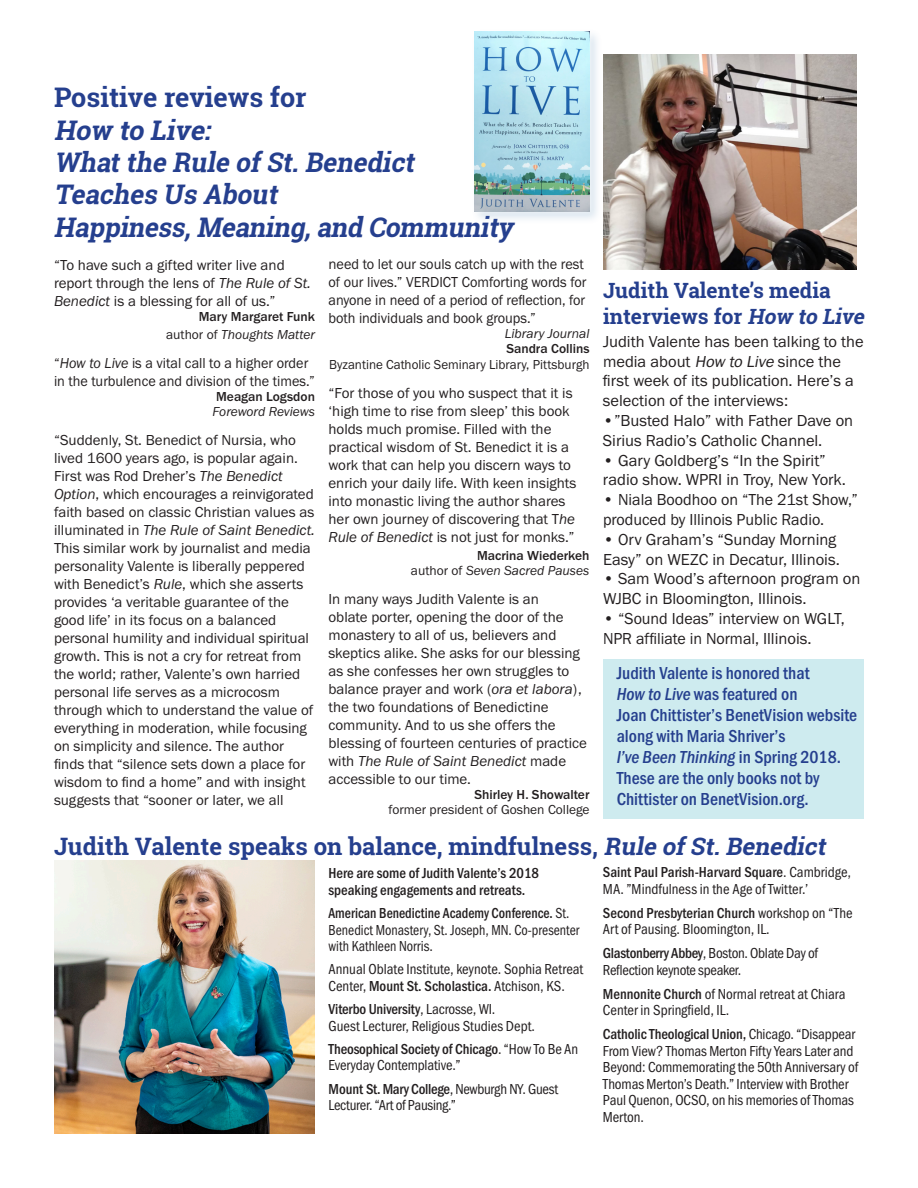
<style>
.page{position:relative;width:918px;height:1188px;background:#fff}
.page>*{position:absolute;margin:0;border:0;box-sizing:border-box;transform-origin:0 0}
.t1{font:italic 700 27px "Roboto Slab";color:#253f8e}
.t2{font:700 27px "Roboto Slab";color:#253f8e}
.t3{font:700 24px "Roboto Slab";color:#253f8e}
.t4{font:700 21px "Roboto Slab";color:#253f8e}
.t5{font:500 18px/21px "Franklin Gothic URW Con";color:#253f8e}
.t6{font:16.5px/19.8px "Franklin Gothic URW Boo";color:#231f20}
.t7{font:15px/18px "Franklin Gothic URW Boo";color:#231f20}
.t8{font:15px/16.5px "Franklin Gothic URW Con Boo";color:#231f20}
.t9{font:15px/16.5px "Franklin Gothic URW Con Boo";letter-spacing:-.02em;color:#231f20}
.t10{font:15px/16.5px "Franklin Gothic URW Con Boo";color:#231f20;scale:.92 1}
.t11{font:500 15px/16.5px "Franklin Gothic URW Con";color:#231f20}
.t12{font:15px/18px "Franklin Gothic URW Boo";color:#231f20;scale:.95 1}
.t13{font:500 13.5px "Franklin Gothic URW";color:#231f20}
.t14{font:13.5px "Franklin Gothic URW Boo Ita";color:#231f20}
.t15{font:13.5px "Franklin Gothic URW Boo";color:#231f20}
.s1{font-family:"Franklin Gothic URW Boo Ita"}
.s2{font-family:"Franklin Gothic URW Boo"}
.s3{font-style:italic}
.s4{font-family:"Franklin Gothic URW Con Med Ita";font-weight:400}
.s5{font-family:"Franklin Gothic URW Con";font-weight:500}
.s6{font-family:"Franklin Gothic URW Con Boo";font-weight:400}
</style>
<div class="page">
<div style="left:603px;top:659px;width:261px;height:160px;background:#ceebef"></div>
<img style="left:603px;top:54px;width:254px;height:216px">
<img style="left:54px;top:861px;width:261px;height:273px">
<div style="left:471px;top:28px;width:132px;height:196px;background:#437fae;opacity:.21"></div>
<div style="left:470px;top:27px;width:124px;height:189px;background:#fff;opacity:.75"></div>
<img style="left:474px;top:31px;width:116px;height:180px">
<p class="t2" style="left:54px;top:79px;width:254px">Positive reviews for</p>
<p class="t1" style="left:54px;top:111px;width:164px">How to Live:</p>
<p class="t1" style="left:54px;top:144px;width:368px">Whatthe Rule ofSt.Benedict</p>
<p class="t1" style="left:54px;top:176px;width:231px">Teaches Us About</p>
<p class="t1" style="left:54px;top:208px;width:467px">Happiness,Meaning,and Community</p>
<p class="t7" style="left:54px;top:256px;width:259px">“To have such a gifted writer live and report through the lens of <span class="s1">The Rule of St.<br>Benedict</span> is a blessing for all of us.”</p>
<p class="t13" style="left:199px;top:308px;width:118px">Mary Margaret Funk</p>
<p class="t14" style="left:166px;top:326px;width:150px"><span class="s2">author of</span> Thoughts Matter</p>
<p class="t12" style="left:54px;top:354px;width:276px">“<span class="s1">How to Live</span> is a vital call to a higher order in the turbulence and division of the times.”</p>
<p class="t13" style="left:216px;top:388px;width:100px">Meagan Logsdon</p>
<p class="t14" style="left:213px;top:403px;width:104px">Foreword Reviews</p>
<p class="t7" style="left:54px;top:431px;width:263px">“Suddenly, St. Benedict of Nursia, who lived 1600 years ago, is popular again.<br>First was Rod Dreher’s <span class="s1">The Benedict Option</span>, which encourages a reinvigorated faith based on classic Christian values as illuminated in <span class="s1">The Rule of Saint Benedict.<br></span>This similar work by journalist and media personality Valente is liberally peppered with Benedict’s <span class="s1">Rule</span>, which she asserts provides ‘a veritable guarantee of the good life’ in its focus on a balanced personal humility and individual spiritual growth. This is not a cry for retreat from the world; rather, Valente’s own harried personal life serves as a microcosm through which to understand the value of everything in moderation, while focusing on simplicity and silence. The author finds that “silence sets down a place for wisdom to find a home” and with insight suggests that “sooner or later, we all</p>
<p class="t7" style="left:328px;top:255px;width:259px">need to let our souls catch up with the rest of our lives.” VERDICT Comforting words for anyone in need of a period of reflection, for both individuals and book groups.”</p>
<p class="t14" style="left:505px;top:325px;width:86px">Library Journal</p>
<p class="t13" style="left:506px;top:340px;width:85px">Sandra Collins</p>
<p class="t15" style="left:329px;top:357px;width:262px">Byzantine Catholic Seminary Library, Pittsburgh</p>
<p class="t7" style="left:328px;top:384px;width:250px">“For those of you who suspect that it is ‘high time to rise from sleep’ this book holds much promise. Filled with the practical wisdom of St. Benedict it is a work that can help you discern ways to enrich your daily life. With keen insights into monastic living the author shares her own journey of discovering that T<span class="s1">he Rule of Benedict</span> is not just for monks.”</p>
<p class="t13" style="left:477px;top:547px;width:114px">Macrina Wiederkeh</p>
<p class="t14" style="left:411px;top:562px;width:180px"><span class="s2">author of</span> Seven Sacred Pauses</p>
<p class="t7" style="left:328px;top:590px;width:260px">In many ways Judith Valente is an<br>oblate porter, opening the door of the monastery to all of us, believers and skeptics alike. She asks for our blessing as she confesses her own struggles to balance prayer and work (<span class="s1">ora et labora</span>), the two foundations of Benedictine community. And to us she offers the blessing of fourteen centuries of practice with <span class="s1">The Rule of Saint Benedict</span> made accessible to our time.</p>
<p class="t13" style="left:474px;top:786px;width:117px">Shirley H. Showalter</p>
<p class="t15" style="left:389px;top:801px;width:202px">former president of Goshen College</p>
<p class="t4" style="left:603px;top:276px;width:229px">Judith Valente’s media</p>
<p class="t4" style="left:603px;top:302px;width:268px">interviews for <span class="s3">How to Live</span></p>
<p class="t6" style="left:603px;top:331px;width:262px">Judith Valente has been talking to the media about <span class="s3">How to Live</span> since the first week of its publication. Here’s a selection of the interviews:</p>
<p class="t6" style="left:603px;top:410px;width:252px">•”Busted Halo” with Father Dave on<br>Sirius Radio’s Catholic Channel.</p>
<p class="t6" style="left:603px;top:450px;width:245px">• Gary Goldberg’s “In the Spirit” radio show. WPRI in Troy, New York.</p>
<p class="t6" style="left:603px;top:490px;width:256px">• Niala Boodhoo on “The 21st Show,” produced by Illinois Public Radio.</p>
<p class="t6" style="left:603px;top:529px;width:238px">• Orv Graham’s “Sunday Morning<br>Easy” on WEZC in Decatur, Illinois.</p>
<p class="t6" style="left:603px;top:569px;width:259px">• Sam Wood’s afternoon program on<br>WJBC in Bloomington, Illinois.</p>
<p class="t6" style="left:603px;top:608px;width:243px">• “Sound Ideas” interview on WGLT,<br>NPR affiliate in Normal, Illinois.</p>
<p class="t5" style="left:617px;top:662px;width:194px">Judith Valente is honored that</p>
<p class="t5" style="left:617px;top:683px;width:182px"><span class="s4">How to Live</span> was featured on</p>
<p class="t5" style="left:617px;top:704px;width:242px">Joan Chittister’s BenetVision website</p>
<p class="t5" style="left:617px;top:725px;width:170px">along with Maria Shriver’s</p>
<p class="t5" style="left:617px;top:746px;width:226px"><span class="s4">I’ve Been Thinking</span> in Spring 2018.<br>These are the only books not by<br>Chittister on BenetVision.org.</p>
<p class="t3" style="left:54px;top:829px;width:779px">Judith Valente speaks on balance, mindfulness, <span class="s3">Rule ofSt.Benedict</span></p>
<p class="t11" style="left:328px;top:865px;width:212px">Here are some of Judith Valente’s 2018 speaking engagements and retreats.</p>
<p class="t10" style="left:328px;top:905px;width:274px"><span class="s5">American Benedictine Academy Conference.</span> St.<br>Benedict Monastery, St. Joseph, MN. Co-presenter with Kathleen Norris.</p>
<p class="t8" style="left:328px;top:961px;width:256px">Annual Oblate Institute, keynote. Sophia Retreat<br>Center, <span class="s5">Mount St. Scholastica.</span> Atchison, KS.</p>
<p class="t11" style="left:328px;top:1000px;width:168px">Viterbo University<span class="s6">, Lacrosse, WI.</span></p>
<p class="t8" style="left:328px;top:1017px;width:208px">Guest Lecturer, Religious Studies Dept.</p>
<p class="t8" style="left:328px;top:1040px;width:251px"><span class="s5">Theosophical Society of Chicago</span>. “How To Be An<br>Everyday Contemplative.”</p>
<p class="t9" style="left:328px;top:1080px;width:231px"><span class="s5">Mount St. Mary College</span>, Newburgh NY. Guest<br>Lecturer. “Art of Pausing.”</p>
<p class="t8" style="left:603px;top:864px;width:249px"><span class="s5">Saint Paul Parish-Harvard Square</span>. Cambridge,<br>MA. ”Mindfulness in the Age of Twitter.’</p>
<p class="t8" style="left:603px;top:904px;width:251px"><span class="s5">Second Presbyterian Church</span> workshop on “The<br>Art of Pausing. Bloomington, IL.</p>
<p class="t9" style="left:603px;top:945px;width:217px"><span class="s5">Glastonberry Abbey</span>, Boston. Oblate Day of<br>Reflection keynote speaker.</p>
<p class="t8" style="left:603px;top:985px;width:244px"><span class="s5">Mennonite Church</span> of Normal retreat at Chiara<br>Center in Springfield, IL.</p>
<p class="t8" style="left:603px;top:1026px;width:257px"><span class="s5">Catholic Theological Union,</span> Chicago. “Disappear From View? Thomas Merton Fifty Years Later and Beyond: Commemorating the 50th Anniversary of Thomas Merton’s Death.” Interview with Brother Paul Quenon, OCSO, on his memories of Thomas Merton.</p>
</div>
